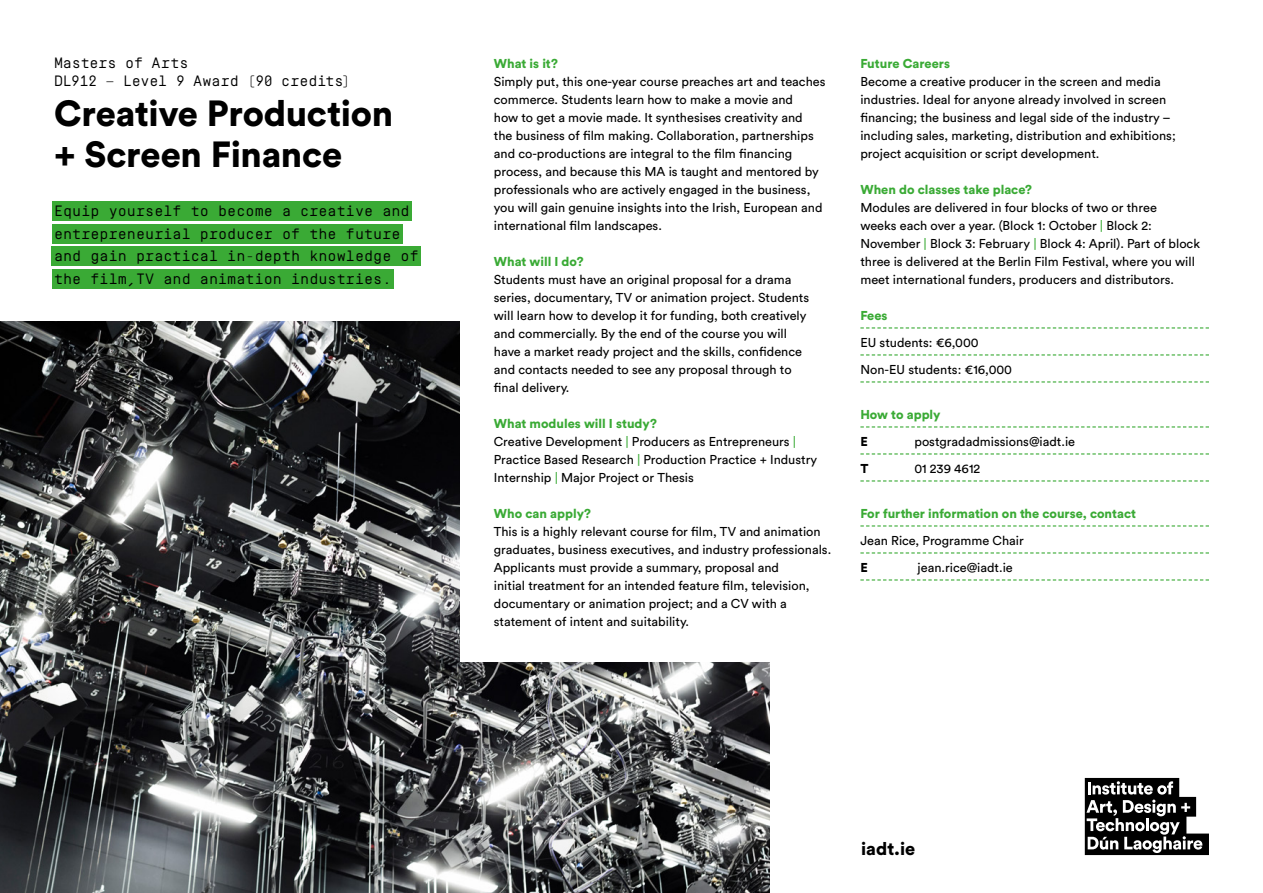
<style>
.page{position:relative;width:1263px;height:893px;background:#fff}
.page>*{position:absolute;margin:0;border:0;box-sizing:border-box;transform-origin:0 0}
.t1{font:900 36px/40.5px "Circular Std";letter-spacing:-.01em;color:#000}
.t2{font:900 18px "Circular Std";color:#000}
.t3{font:15px/22.5px "Simplon Mono";color:#000}
.t4{font:12.75px/18px "Circular Std";color:#000}
.t5{font:900 12.75px "Circular Std";color:#3aaa35}
.t6{font:900 12.75px "Circular Std";color:#000}
.s1{font-weight:900;color:#3aaa35}
.s2{color:#3aaa35}
</style>
<div class="page">
<img style="left:0;top:322px;width:769px;height:571px">
<div style="left:460px;top:0;width:401px;height:662px;background:#fff"></div>
<div style="left:52px;top:202px;width:360px;height:19px;background:#3aaa35"></div>
<div style="left:52px;top:224px;width:351px;height:20px;background:#3aaa35"></div>
<div style="left:52px;top:247px;width:369px;height:19px;background:#3aaa35"></div>
<div style="left:52px;top:269px;width:342px;height:20px;background:#3aaa35"></div>
<svg style="left:860px;top:327px;width:349px;height:2px"></svg>
<svg style="left:860px;top:354px;width:349px;height:2px"></svg>
<svg style="left:860px;top:381px;width:349px;height:2px"></svg>
<svg style="left:860px;top:426px;width:349px;height:2px"></svg>
<svg style="left:860px;top:453px;width:349px;height:2px"></svg>
<svg style="left:860px;top:480px;width:349px;height:2px"></svg>
<svg style="left:860px;top:525px;width:349px;height:2px"></svg>
<svg style="left:860px;top:552px;width:349px;height:2px"></svg>
<svg style="left:860px;top:579px;width:349px;height:2px"></svg>
<svg style="left:1085px;top:778px;width:124px;height:77px"></svg>
<p class="t3" style="left:54px;top:53px;width:298px;line-height:18px">Masters of Arts<br>DL912 — Level 9 Award (90 credits)</p>
<h1 class="t1" style="left:54px;top:92px;width:341px">Creative Production + Screen Finance</h1>
<p class="t3" style="left:54px;top:200px;width:366px">Equip yourself to become a creative and entrepreneurial producer of the future and gain practical in-depth knowledge of the film,TV and animation industries.</p>
<p class="t5" style="left:494px;top:55px;width:66px">What is it?</p>
<p class="t4" style="left:494px;top:72px;width:333px">Simply put, this one-year course preaches art and teaches commerce. Students learn how to make a movie and<br>how to get a movie made. It synthesises creativity and<br>the business of film making. Collaboration, partnerships and co-productions are integral to the film financing process, and because this MA is taught and mentored by professionals who are actively engaged in the business, you will gain genuine insights into the Irish, European and international film landscapes.</p>
<p class="t5" style="left:494px;top:253px;width:91px">What will I do?</p>
<p class="t4" style="left:494px;top:270px;width:317px">Students must have an original proposal for a drama series, documentary, TV or animation project. Students will learn how to develop it for funding, both creatively and commercially. By the end of the course you will have a market ready project and the skills, confidence and contacts needed to see any proposal through to final delivery.</p>
<p class="t4" style="left:494px;top:414px;width:325px"><span class="s1">What modules will I study?<br></span>Creative Development <span class="s2">|</span> Producers as Entrepreneurs <span class="s2">| </span>Practice Based Research <span class="s2">|</span> Production Practice + Industry Internship <span class="s2">|</span> Major Project or Thesis</p>
<p class="t5" style="left:494px;top:505px;width:99px">Who can apply?</p>
<p class="t4" style="left:494px;top:522px;width:339px">This is a highly relevant course for film, TV and animation graduates, business executives, and industry professionals.<br>Applicants must provide a summary, proposal and<br>initial treatment for an intended feature film, television, documentary or animation project; and a CV with a statement of intent and suitability.</p>
<p class="t5" style="left:860px;top:55px;width:91px">Future Careers</p>
<p class="t4" style="left:860px;top:72px;width:317px">Become a creative producer in the screen and media industries. Ideal for anyone already involved in screen financing; the business and legal side of the industry – including sales, marketing, distribution and exhibitions; project acquisition or script development.</p>
<p class="t5" style="left:860px;top:181px;width:173px">When do classes take place?</p>
<p class="t4" style="left:860px;top:198px;width:341px">Modules are delivered in four blocks of two or three<br>weeks each over a year. (Block 1: October <span class="s2">|</span> Block 2:<br>November <span class="s2">|</span> Block 3: February <span class="s2">|</span> Block 4: April). Part of block three is delivered at the Berlin Film Festival, where you will meet international funders, producers and distributors.</p>
<p class="t5" style="left:860px;top:307px;width:29px">Fees</p>
<p class="t4" style="left:860px;top:328px;width:153px;line-height:27px">EU students: €6,000<br>Non-EU students: €16,000</p>
<p class="t5" style="left:860px;top:406px;width:82px">How to apply</p>
<p class="t6" style="left:860px;top:433px;width:9px">E</p>
<p class="t4" style="left:914px;top:432px;width:162px">postgradadmissions@iadt.ie</p>
<p class="t6" style="left:860px;top:460px;width:10px">T</p>
<p class="t4" style="left:914px;top:459px;width:67px">01 239 4612</p>
<p class="t5" style="left:860px;top:505px;width:277px">For further information on the course, contact</p>
<p class="t4" style="left:860px;top:531px;width:165px">Jean Rice, Programme Chair</p>
<p class="t6" style="left:860px;top:559px;width:9px">E</p>
<p class="t4" style="left:918px;top:558px;width:97px">jean.rice@iadt.ie</p>
<h2 class="t2" style="left:861px;top:837px;width:56px">iadt.ie</h2>
</div>
